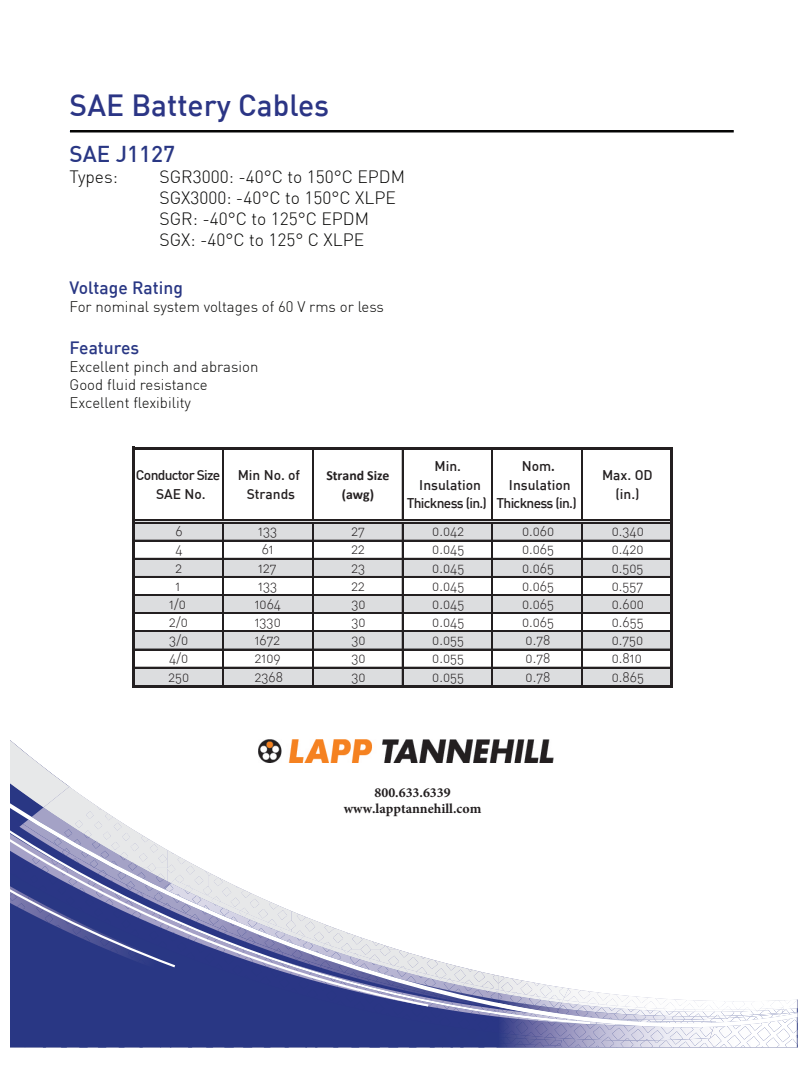
<style>
.page{position:relative;width:810px;height:1080px;background:#fff}
.page>*{position:absolute;margin:0;border:0;box-sizing:border-box;transform-origin:0 0}
.t1{font:500 30px "DIN";color:#2b3585}
.t2{font:500 22.5px "DIN";color:#293784}
.t3{font:300 17.5px/21px "DIN";color:#050504}
.t4{font:500 17.5px "DIN";color:#293784}
.t5{font:300 15px/18px "DIN";color:#050504}
.t6{font:13.75px "DIN Light Alternate";letter-spacing:.005em;color:#231f20}
.t7{font:500 13.75px/18.1px "DIN";letter-spacing:-.005em;color:#231f20;text-align:center}
.t8{font:700 13.75px/16.5px "Minion Pro";color:#221e1f;text-align:center}
.t9{font:500 13.75px/18.1px "DIN";letter-spacing:-.05em;color:#231f20;text-align:center}
.t10{font:700 13.75px/18.1px "Calibri";color:#231f20;text-align:center}
.s1{font-family:"Calibri";font-weight:700}
</style>
<div class="page">
<div style="left:10px;top:1027px;width:788px;height:21px;background:#293784"></div>
<img style="left:241px;top:1031px;width:188px;height:4px">
<svg style="left:10px;top:740px;width:788px;height:287px"></svg>
<img style="left:505px;top:1027px;width:292px;height:21px">
<img style="left:498px;top:552px;width:299px;height:436px">
<img style="left:498px;top:1027px;width:214px;height:13px">
<img style="left:502px;top:971px;width:68px;height:17px">
<svg style="left:10px;top:831px;width:492px;height:200px"></svg>
<img style="left:498px;top:1037px;width:64px;height:8px">
<img style="left:498px;top:1038px;width:62px;height:7px">
<img style="left:568px;top:988px;width:229px;height:8px">
<svg style="left:792px;top:1000px;width:6px;height:13px"></svg>
<img style="left:568px;top:989px;width:224px;height:14px">
<img style="left:498px;top:976px;width:70px;height:22px">
<img style="left:563px;top:1000px;width:221px;height:3px">
<img style="left:568px;top:1001px;width:214px;height:2px">
<img style="left:498px;top:990px;width:65px;height:13px">
<img style="left:513px;top:993px;width:47px;height:9px">
<img style="left:498px;top:991px;width:28px;height:4px">
<img style="left:498px;top:1003px;width:299px;height:24px">
<hr style="left:70px;top:130px;width:664px;height:2px;background:#050504">
<div style="left:134px;top:522px;width:538px;height:19px;background:#dcdddf"></div>
<div style="left:134px;top:559px;width:538px;height:18px;background:#dcdddf"></div>
<div style="left:134px;top:595px;width:538px;height:18px;background:#dcdddf"></div>
<div style="left:134px;top:631px;width:538px;height:19px;background:#dcdddf"></div>
<div style="left:134px;top:668px;width:538px;height:19px;background:#dcdddf"></div>
<hr style="left:223px;top:449px;width:1px;height:71px;background:#231f20">
<hr style="left:312px;top:449px;width:2px;height:71px;background:#231f20">
<hr style="left:402px;top:449px;width:1px;height:71px;background:#231f20">
<hr style="left:492px;top:449px;width:1px;height:71px;background:#231f20">
<hr style="left:581px;top:449px;width:1px;height:71px;background:#231f20">
<hr style="left:582px;top:449px;width:1px;height:71px;background:#231f20">
<hr style="left:132px;top:447px;width:3px;height:241px;background:#231f20">
<hr style="left:223px;top:523px;width:1px;height:163px;background:#231f20">
<hr style="left:312px;top:523px;width:2px;height:163px;background:#231f20">
<hr style="left:402px;top:523px;width:1px;height:163px;background:#231f20">
<hr style="left:492px;top:523px;width:1px;height:163px;background:#231f20">
<hr style="left:581px;top:523px;width:1px;height:163px;background:#231f20">
<hr style="left:582px;top:523px;width:1px;height:163px;background:#231f20">
<hr style="left:671px;top:449px;width:2px;height:239px;background:#231f20">
<hr style="left:135px;top:447px;width:538px;height:2px;background:#231f20">
<hr style="left:135px;top:520px;width:536px;height:1px;background:#231f20">
<hr style="left:135px;top:522px;width:536px;height:1px;background:#231f20">
<hr style="left:135px;top:540px;width:536px;height:1px;background:#231f20">
<hr style="left:135px;top:558px;width:536px;height:1px;background:#231f20">
<hr style="left:135px;top:576px;width:536px;height:2px;background:#231f20">
<hr style="left:135px;top:594px;width:536px;height:1px;background:#231f20">
<hr style="left:135px;top:595px;width:536px;height:1px;background:#231f20">
<hr style="left:135px;top:613px;width:536px;height:1px;background:#231f20">
<hr style="left:135px;top:631px;width:536px;height:1px;background:#231f20">
<hr style="left:135px;top:649px;width:536px;height:1px;background:#231f20">
<hr style="left:135px;top:667px;width:536px;height:1px;background:#231f20">
<hr style="left:135px;top:686px;width:538px;height:2px;background:#231f20">
<img style="left:258px;top:739px;width:295px;height:24px">
<h1 class="t1" style="left:70px;top:86px;width:261px">SAE Battery Cables</h1>
<h2 class="t2" style="left:70px;top:139px;width:107px">SAE J1127</h2>
<p class="t3" style="left:70px;top:166px;width:50px">Types:</p>
<p class="t3" style="left:160px;top:166px;width:247px">SGR3000: -40°C to 150°C EPDM<br>SGX3000: -40°C to 150°C XLPE<br>SGR: -40°C to 125°C EPDM<br>SGX: -40°C to 125° C XLPE</p>
<p class="t4" style="left:70px;top:276px;width:115px">Voltage Rating</p>
<p class="t5" style="left:70px;top:297px;width:316px">For nominal system voltages of 60 V rms or less</p>
<p class="t4" style="left:70px;top:336px;width:71px">Features</p>
<p class="t5" style="left:70px;top:357px;width:190px">Excellent pinch and abrasion<br>Good fluid resistance<br>Excellent flexibility</p>
<p class="t9" style="left:136px;top:466px;width:86px">Conductor Size<br>SAE No.</p>
<p class="t7" style="left:238px;top:466px;width:64px">Min No. of<br>Strands</p>
<p class="t10" style="left:326px;top:467px;width:65px">Strand Size (awg)</p>
<p class="t7" style="left:407px;top:457px;width:82px">Min.<br>Insulation<br>Thickness (in.)</p>
<p class="t7" style="left:497px;top:457px;width:82px">Nom<span class="s1">.<br></span>Insulation<br>Thickness (in.)</p>
<p class="t7" style="left:602px;top:466px;width:52px">Max. OD (in.)</p>
<p class="t6" style="left:175px;top:522px;width:9px">6</p>
<p class="t6" style="left:258px;top:522px;width:20px">133</p>
<p class="t6" style="left:351px;top:522px;width:15px">27</p>
<p class="t6" style="left:432px;top:522px;width:33px">0.042</p>
<p class="t6" style="left:522px;top:522px;width:34px">0.060</p>
<p class="t6" style="left:612px;top:522px;width:34px">0.340</p>
<p class="t6" style="left:175px;top:541px;width:9px">4</p>
<p class="t6" style="left:262px;top:541px;width:14px">61</p>
<p class="t6" style="left:351px;top:541px;width:15px">22</p>
<p class="t6" style="left:432px;top:541px;width:34px">0.045</p>
<p class="t6" style="left:522px;top:541px;width:34px">0.065</p>
<p class="t6" style="left:612px;top:541px;width:33px">0.420</p>
<p class="t6" style="left:175px;top:559px;width:8px">2</p>
<p class="t6" style="left:258px;top:559px;width:20px">127</p>
<p class="t6" style="left:351px;top:559px;width:15px">23</p>
<p class="t6" style="left:432px;top:559px;width:34px">0.045</p>
<p class="t6" style="left:522px;top:559px;width:34px">0.065</p>
<p class="t6" style="left:612px;top:559px;width:33px">0.505</p>
<p class="t6" style="left:175px;top:577px;width:6px">1</p>
<p class="t6" style="left:258px;top:577px;width:20px">133</p>
<p class="t6" style="left:351px;top:577px;width:15px">22</p>
<p class="t6" style="left:432px;top:577px;width:34px">0.045</p>
<p class="t6" style="left:522px;top:577px;width:34px">0.065</p>
<p class="t6" style="left:612px;top:577px;width:33px">0.557</p>
<p class="t6" style="left:169px;top:596px;width:18px">1/0</p>
<p class="t6" style="left:255px;top:596px;width:28px">1064</p>
<p class="t6" style="left:351px;top:596px;width:16px">30</p>
<p class="t6" style="left:432px;top:596px;width:34px">0.045</p>
<p class="t6" style="left:522px;top:596px;width:34px">0.065</p>
<p class="t6" style="left:612px;top:596px;width:34px">0.600</p>
<p class="t6" style="left:169px;top:614px;width:20px">2/0</p>
<p class="t6" style="left:255px;top:614px;width:28px">1330</p>
<p class="t6" style="left:351px;top:614px;width:16px">30</p>
<p class="t6" style="left:432px;top:614px;width:34px">0.045</p>
<p class="t6" style="left:522px;top:614px;width:34px">0.065</p>
<p class="t6" style="left:612px;top:614px;width:33px">0.655</p>
<p class="t6" style="left:169px;top:632px;width:20px">3/0</p>
<p class="t6" style="left:255px;top:632px;width:27px">1672</p>
<p class="t6" style="left:351px;top:632px;width:16px">30</p>
<p class="t6" style="left:432px;top:632px;width:33px">0.055</p>
<p class="t6" style="left:526px;top:632px;width:26px">0.78</p>
<p class="t6" style="left:612px;top:632px;width:33px">0.750</p>
<p class="t6" style="left:169px;top:650px;width:21px">4/0</p>
<p class="t6" style="left:255px;top:650px;width:28px">2109</p>
<p class="t6" style="left:351px;top:650px;width:16px">30</p>
<p class="t6" style="left:432px;top:650px;width:33px">0.055</p>
<p class="t6" style="left:526px;top:650px;width:26px">0.78</p>
<p class="t6" style="left:612px;top:650px;width:32px">0.810</p>
<p class="t6" style="left:168px;top:669px;width:22px">250</p>
<p class="t6" style="left:255px;top:669px;width:30px">2368</p>
<p class="t6" style="left:351px;top:669px;width:16px">30</p>
<p class="t6" style="left:432px;top:669px;width:33px">0.055</p>
<p class="t6" style="left:526px;top:669px;width:26px">0.78</p>
<p class="t6" style="left:612px;top:669px;width:34px">0.865</p>
<p class="t8" style="left:344px;top:784px;width:139px">800.633.6339 www.lapptannehill.com</p>
</div>
